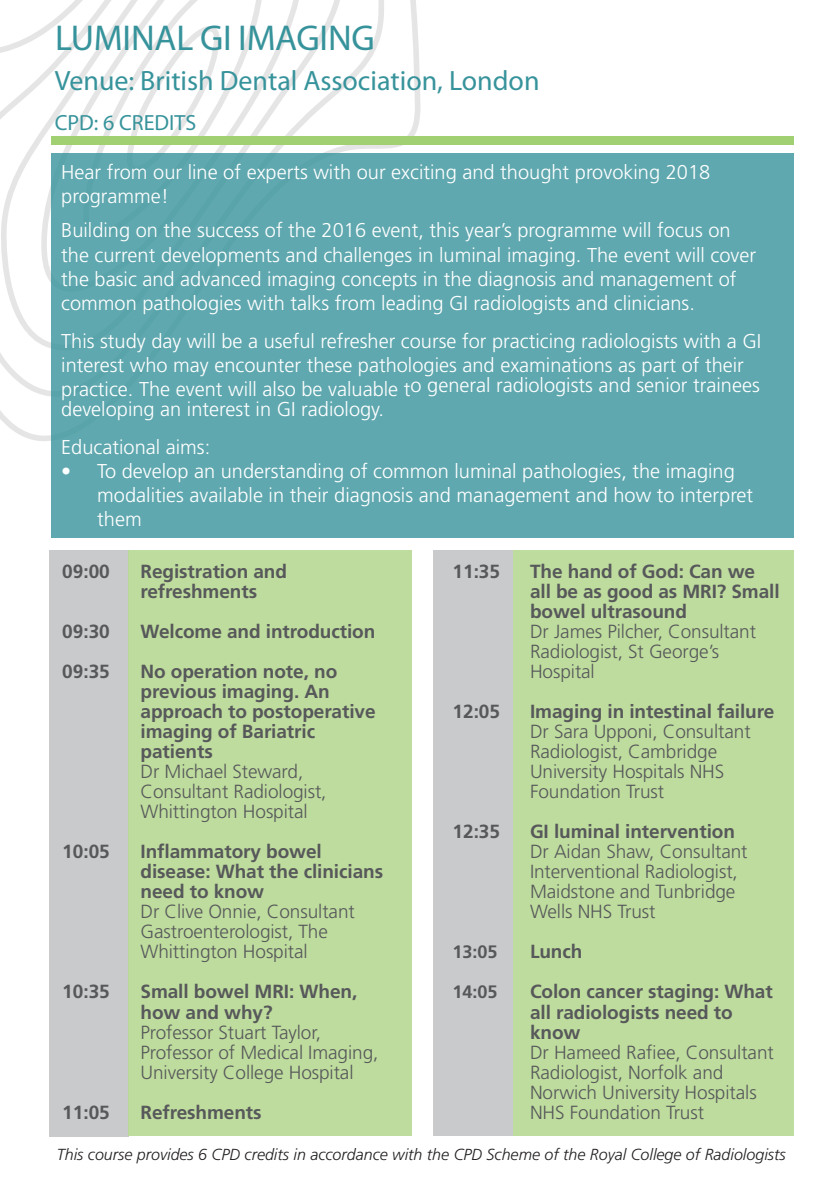
<style>
.page{position:relative;width:840px;height:1191px;background:#fff}
.page>*{position:absolute;margin:0;border:0;box-sizing:border-box;transform-origin:0 0}
.t1{font:36px "Myriad Pro";letter-spacing:-.005em;color:#37939b}
.t2{font:28px "Myriad Pro";color:#37939b}
.t3{font:22px "Myriad Pro";color:#37939b}
.t4{font:300 20px/24px "Frutiger LT";color:#fff}
.t5{font:300 19px/20px "Frutiger LT";letter-spacing:-.005em;color:#57585a}
.t6{font:700 19px/20px "Frutiger LT";letter-spacing:-.005em;color:#57585a}
.t7{font:700 18px "Frutiger LT";color:#57585a}
.t8{font:italic 300 16px "Frutiger LT";color:#231f20}
</style>
<div class="page">
<svg style="left:0;top:0;width:420px;height:441px"></svg>
<svg style="left:0;top:0;width:385px;height:397px"></svg>
<svg style="left:0;top:0;width:346px;height:366px"></svg>
<svg style="left:39px;top:0;width:266px;height:302px"></svg>
<svg style="left:81px;top:0;width:183px;height:153px"></svg>
<svg style="left:126px;top:23px;width:93px;height:130px"></svg>
<div style="left:49px;top:550px;width:79px;height:586px;background:#c9cacc"></div>
<div style="left:128px;top:550px;width:283px;height:585px;background:#bedc9e"></div>
<div style="left:51px;top:136px;width:742px;height:9px;background:#a1d072"></div>
<div style="left:51px;top:153px;width:742px;height:384px;background:#5fa8af"></div>
<div style="left:433px;top:550px;width:79px;height:586px;background:#c9cacc"></div>
<div style="left:513px;top:550px;width:279px;height:585px;background:#bedc9e"></div>
<p class="t1" style="left:55px;top:15px;width:321px">LUMINAL GI IMAGING</p>
<p class="t2" style="left:55px;top:63px;width:486px">Venue: British Dental Association, London</p>
<p class="t3" style="left:55px;top:109px;width:143px">CPD: 6 CREDITS</p>
<p class="t4" style="left:61px;top:161px;width:650px">Hear from our line of experts with our exciting and thought provoking 2018 programme!</p>
<p class="t4" style="left:61px;top:219px;width:696px">Building on the success of the 2016 event, this year’s programme will focus on the current developments and challenges in luminal imaging. The event will cover the basic and advanced imaging concepts in the diagnosis and management of common pathologies with talks from leading GI radiologists and clinicians.</p>
<p class="t4" style="left:61px;top:329px;width:701px">This study day will be a useful refresher course for practicing radiologists with a GI interest who may encounter these pathologies and examinations as part of their</p>
<p class="t4" style="left:61px;top:373px;width:699px">practice. The event will also be valuable to general radiologists and senior trainees developing an interest in GI radiology.</p>
<p class="t4" style="left:61px;top:435px;width:150px">Educational aims:</p>
<p class="t4" style="left:97px;top:459px;width:657px;text-indent:-36px">• To develop an understanding of common luminal pathologies, the imaging modalities available in their diagnosis and management and how to interpret them</p>
<p class="t6" style="left:62px;top:562px;width:49px">09:00</p>
<p class="t6" style="left:62px;top:622px;width:49px">09:30</p>
<p class="t6" style="left:62px;top:662px;width:49px">09:35</p>
<p class="t6" style="left:62px;top:842px;width:49px">10:05</p>
<p class="t6" style="left:62px;top:982px;width:49px">10:35</p>
<p class="t6" style="left:62px;top:1102px;width:49px">11:05</p>
<p class="t6" style="left:140px;top:562px;width:148px">Registration and refreshments</p>
<p class="t6" style="left:140px;top:622px;width:236px">Welcome and introduction</p>
<p class="t6" style="left:140px;top:662px;width:236px">No operation note, no previous imaging. An approach to postoperative imaging of Bariatric patients</p>
<p class="t5" style="left:140px;top:762px;width:187px">Dr Michael Steward,<br>Consultant Radiologist,<br>Whittington Hospital</p>
<p class="t6" style="left:140px;top:842px;width:244px">Inflammatory bowel disease: What the clinicians need to know</p>
<p class="t5" style="left:140px;top:902px;width:216px">Dr Clive Onnie, Consultant</p>
<p class="t5" style="left:140px;top:922px;width:189px">Gastroenterologist, The</p>
<p class="t5" style="left:140px;top:942px;width:169px">Whittington Hospital</p>
<p class="t6" style="left:140px;top:982px;width:218px">Small bowel MRI: When, how and why?</p>
<p class="t5" style="left:140px;top:1022px;width:239px">Professor Stuart Taylor,<br>Professor of Medical Imaging,<br>University College Hospital</p>
<p class="t6" style="left:140px;top:1102px;width:123px">Refreshments</p>
<p class="t6" style="left:452px;top:562px;width:49px">11:35</p>
<p class="t6" style="left:452px;top:702px;width:49px">12:05</p>
<p class="t6" style="left:452px;top:822px;width:49px">12:35</p>
<p class="t7" style="left:452px;top:941px;width:47px">13:05</p>
<p class="t7" style="left:452px;top:981px;width:47px">14:05</p>
<p class="t6" style="left:529px;top:562px;width:251px">The hand of God: Can we all be as good as MRI? Small bowel ultrasound</p>
<p class="t5" style="left:529px;top:622px;width:227px">Dr James Pilcher, Consultant<br>Radiologist, St George’s<br>Hospital</p>
<p class="t6" style="left:529px;top:702px;width:246px">Imaging in intestinal failure</p>
<p class="t5" style="left:529px;top:722px;width:222px">Dr Sara Upponi, Consultant</p>
<p class="t5" style="left:529px;top:742px;width:188px">Radiologist, Cambridge</p>
<p class="t5" style="left:529px;top:762px;width:196px">University Hospitals NHS</p>
<p class="t5" style="left:529px;top:782px;width:136px">Foundation Trust</p>
<p class="t6" style="left:529px;top:822px;width:206px">GI luminal intervention</p>
<p class="t5" style="left:529px;top:842px;width:219px">Dr Aidan Shaw, Consultant<br>Interventional Radiologist,<br>Maidstone and Tunbridge<br>Wells NHS Trust</p>
<p class="t6" style="left:529px;top:942px;width:54px">Lunch</p>
<p class="t6" style="left:529px;top:982px;width:244px">Colon cancer staging: What all radiologists need to know</p>
<p class="t5" style="left:529px;top:1042px;width:245px">Dr Hameed Rafiee, Consultant<br>Radiologist, Norfolk and<br>Norwich University Hospitals<br>NHS Foundation Trust</p>
<p class="t8" style="left:57px;top:1144px;width:730px">This course provides 6 CPD credits in accordance with the CPD Scheme of the Royal College of Radiologists</p>
</div>
